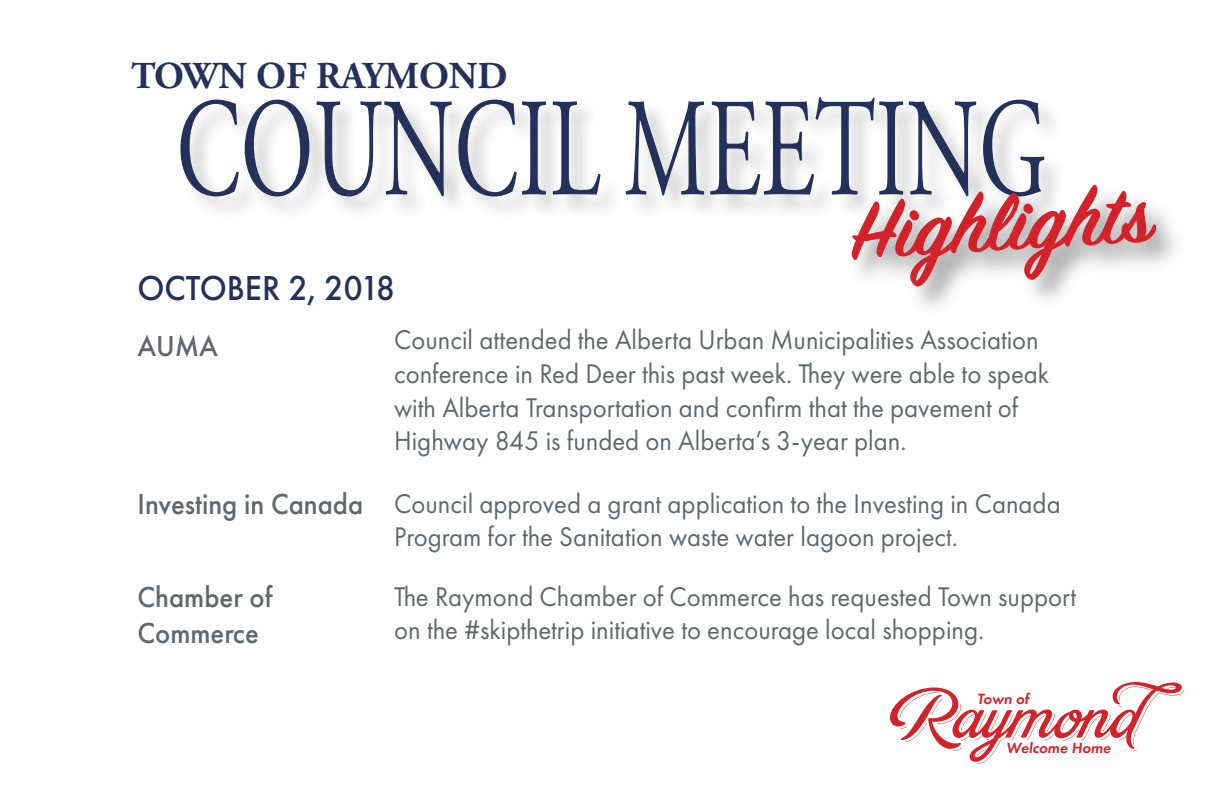
<style>
.page{position:relative;width:1224px;height:796px;background:#fff}
.page>*{position:absolute;margin:0;border:0;box-sizing:border-box;transform-origin:0 0}
.t1{font:140px "Adobe Garamond Pro";color:#24325b;scale:.66 1}
.t2{font:600 89.2px "Sign Painter House Script";color:#d3222a;scale:1.06 1}
.t3{font:700 38px "Adobe Garamond Pro";color:#24325b}
.t4{font:500 36px "Futura PT";color:#24325b;scale:.95 1}
.t5{font:500 30px/36px "Futura PT";color:#63666a;scale:.95 1}
.t6{font:28px/33.6px "Futura PT";color:#63666a;scale:.95 1}
.t7{font:italic 600 15.4px "Futura PT";color:#d3222a}
.s1{font-weight:500;font-size:30px}
</style>
<div class="page">
<svg style="left:890px;top:682px;width:294px;height:82px"></svg>
<h3 class="t3" style="left:131px;top:54px;width:378px">TOWN OF RAYMOND</h3>
<h1 class="t1" style="left:176px;top:66px;width:1321px">COUNCIL MEETING</h1>
<h2 class="t2" style="left:847px;top:177px;width:287px;rotate:-3deg">Highlights</h2>
<p class="t4" style="left:137px;top:266px;width:273px">OCTOBER 2, 2018</p>
<p class="t6" style="left:394px;top:323px;width:691px">Council attended the Alberta Urban Municipalities Association conference in Red Deer this past week. They were able to speak with Alberta Transportation and confirm that the pavement of Highway 845 is funded on Alberta’s 3-year plan.</p>
<p class="t6" style="left:394px;top:486px;width:703px;text-indent:-257px"><span class="s1">Investing in Canada</span> Council approved a grant application to the Investing in Canada<br>Program for the Sanitation waste water lagoon project.</p>
<p class="t5" style="left:138px;top:579px;width:144px">Chamber of<br>Commerce</p>
<p class="t6" style="left:394px;top:579px;width:719px">The Raymond Chamber of Commerce has requested Town support on the #skipthetrip initiative to encourage local shopping.</p>
<p class="t5" style="left:137px;top:328px;width:86px">AUMA</p>
<p class="t7" style="left:977px;top:689px;width:53px">Town of</p>
<p class="t7" style="left:1006px;top:738px;width:106px">Welcome Home</p>
</div>
